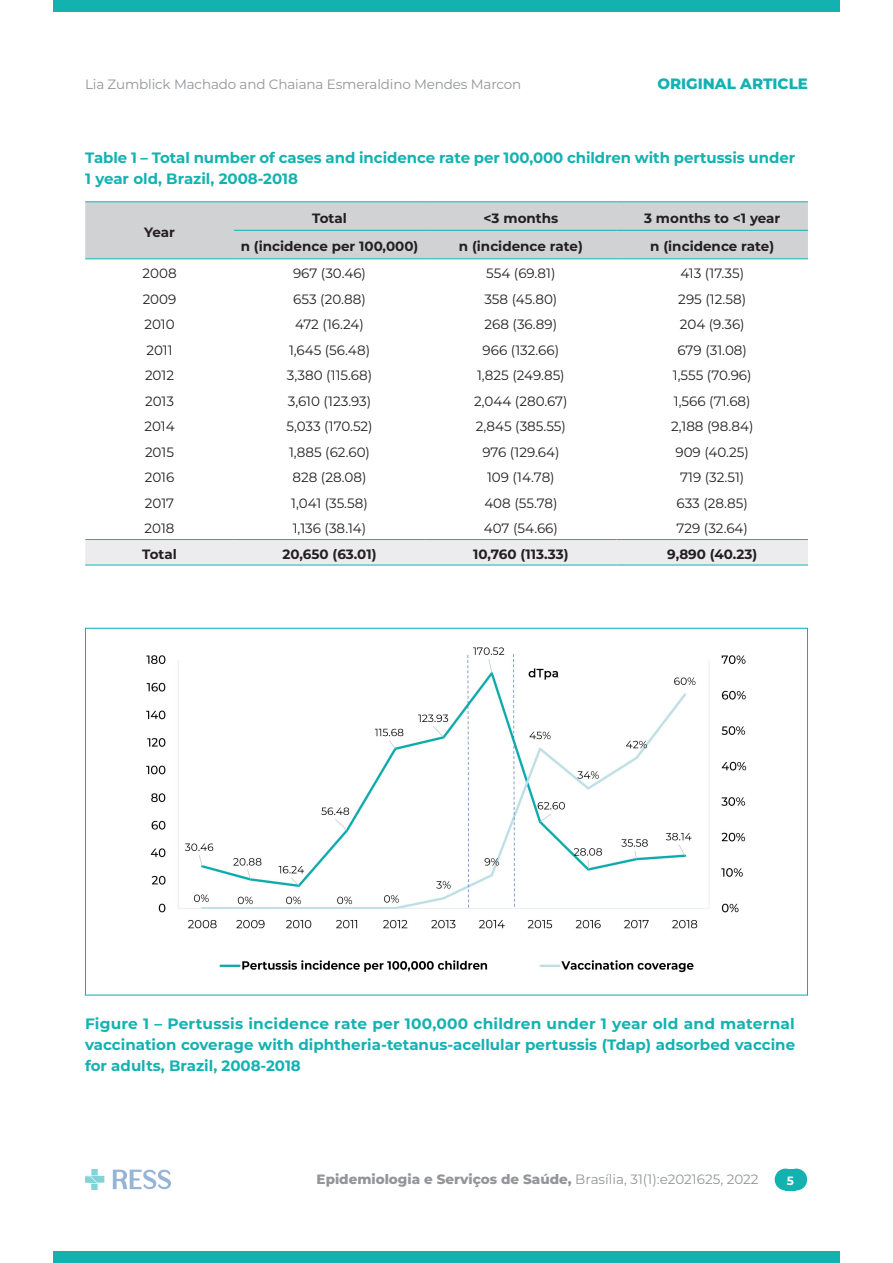
<style>
.page{position:relative;width:893px;height:1263px;background:#fff}
.page>*{position:absolute;margin:0;border:0;box-sizing:border-box;transform-origin:0 0}
.titulo_fig{font:700 15px/21px "Montserrat";color:#13b2b1;text-align:justify}
.titulo_tab{font:700 15px/21px "Montserrat";letter-spacing:-.005em;color:#13b2b1}
.t1{font:800 15px "Montserrat";color:#13b2b1}
.texto_tab_cen{font:13.5px "Montserrat";color:#231f20}
.texto_tab_cen-2{font:700 13.5px "Montserrat";color:#231f20}
.t2{font:800 13.5px "Montserrat";color:#939598}
.t3{font:13.5px "Montserrat";letter-spacing:-.01em;color:#939598}
.t4{font:700 12px "Montserrat";color:#fff}
.s1{font-weight:400}
</style>
<div class="page">
<div style="left:53px;top:1251px;width:787px;height:12px;background:#13b2b1"></div>
<div style="left:53px;top:0;width:787px;height:11px;background:#13b2b1"></div>
<img style="left:85px;top:1170px;width:85px;height:19px">
<div style="left:775px;top:1168px;width:21px;height:22px;background:#13b2b1;border-radius:50%"></div>
<div style="left:785px;top:1168px;width:22px;height:22px;background:#13b2b1;border-radius:50%"></div>
<div style="left:785px;top:1168px;width:11px;height:22px;background:#13b2b1"></div>
<div style="left:85px;top:202px;width:723px;height:56px;background:#d1d2d4"></div>
<div style="left:85px;top:540px;width:723px;height:25px;background:#ececee"></div>
<hr style="left:85px;top:539px;width:149px;height:1px;background:#13b2b1">
<hr style="left:234px;top:539px;width:191px;height:1px;background:#13b2b1">
<hr style="left:425px;top:539px;width:192px;height:1px;background:#13b2b1">
<hr style="left:617px;top:539px;width:191px;height:1px;background:#13b2b1">
<hr style="left:85px;top:565px;width:149px;height:1px;background:#13b2b1">
<hr style="left:234px;top:565px;width:191px;height:1px;background:#13b2b1">
<hr style="left:425px;top:565px;width:192px;height:1px;background:#13b2b1">
<hr style="left:617px;top:565px;width:191px;height:1px;background:#13b2b1">
<hr style="left:85px;top:258px;width:149px;height:1px;background:#13b2b1">
<hr style="left:234px;top:258px;width:191px;height:1px;background:#13b2b1">
<hr style="left:425px;top:258px;width:192px;height:1px;background:#13b2b1">
<hr style="left:617px;top:258px;width:191px;height:1px;background:#13b2b1">
<hr style="left:85px;top:201px;width:149px;height:1px;background:#13b2b1">
<hr style="left:234px;top:201px;width:191px;height:1px;background:#13b2b1">
<hr style="left:425px;top:201px;width:192px;height:1px;background:#13b2b1">
<hr style="left:617px;top:201px;width:191px;height:1px;background:#13b2b1">
<hr style="left:234px;top:230px;width:191px;height:1px;background:#13b2b1">
<hr style="left:425px;top:230px;width:192px;height:1px;background:#13b2b1">
<hr style="left:617px;top:230px;width:191px;height:1px;background:#13b2b1">
<img style="left:146px;top:647px;width:601px;height:326px">
<p class="t3" style="left:85px;top:75px;width:438px">Lia Zumblick Machado and Chaiana Esmeraldino Mendes Marcon</p>
<p class="t1" style="left:657px;top:73px;width:152px">ORIGINAL ARTICLE</p>
<p class="titulo_tab" style="left:85px;top:147px;width:711px">Table 1 – Total number of cases and incidence rate per 100,000 children with pertussis under<br>1 year old, Brazil, 2008-2018</p>
<p class="texto_tab_cen-2" style="left:144px;top:222px;width:32px">Year</p>
<p class="texto_tab_cen-2" style="left:312px;top:208px;width:36px">Total</p>
<p class="texto_tab_cen-2" style="left:484px;top:208px;width:76px">&lt;3 months</p>
<p class="texto_tab_cen-2" style="left:644px;top:208px;width:138px">3 months to &lt;1 year</p>
<p class="texto_tab_cen-2" style="left:241px;top:237px;width:179px">n (incidence per 100,000)</p>
<p class="texto_tab_cen-2" style="left:459px;top:237px;width:126px">n (incidence rate)</p>
<p class="texto_tab_cen-2" style="left:650px;top:237px;width:126px">n (incidence rate)</p>
<p class="texto_tab_cen" style="left:143px;top:264px;width:36px">2008</p>
<p class="texto_tab_cen" style="left:293px;top:264px;width:74px">967 (30.46)</p>
<p class="texto_tab_cen" style="left:486px;top:264px;width:71px">554 (69.81)</p>
<p class="texto_tab_cen" style="left:680px;top:264px;width:65px">413 (17.35)</p>
<p class="texto_tab_cen" style="left:143px;top:290px;width:35px">2009</p>
<p class="texto_tab_cen" style="left:293px;top:290px;width:74px">653 (20.88)</p>
<p class="texto_tab_cen" style="left:484px;top:290px;width:74px">358 (45.80)</p>
<p class="texto_tab_cen" style="left:678px;top:290px;width:69px">295 (12.58)</p>
<p class="texto_tab_cen" style="left:144px;top:315px;width:32px">2010</p>
<p class="texto_tab_cen" style="left:295px;top:315px;width:70px">472 (16.24)</p>
<p class="texto_tab_cen" style="left:485px;top:315px;width:74px">268 (36.89)</p>
<p class="texto_tab_cen" style="left:680px;top:315px;width:66px">204 (9.36)</p>
<p class="texto_tab_cen" style="left:146px;top:341px;width:28px">2011</p>
<p class="texto_tab_cen" style="left:289px;top:341px;width:83px">1,645 (56.48)</p>
<p class="texto_tab_cen" style="left:483px;top:341px;width:78px">966 (132.66)</p>
<p class="texto_tab_cen" style="left:677px;top:341px;width:71px">679 (31.08)</p>
<p class="texto_tab_cen" style="left:145px;top:366px;width:31px">2012</p>
<p class="texto_tab_cen" style="left:287px;top:366px;width:87px">3,380 (115.68)</p>
<p class="texto_tab_cen" style="left:477px;top:366px;width:89px">1,825 (249.85)</p>
<p class="texto_tab_cen" style="left:673px;top:366px;width:80px">1,555 (70.96)</p>
<p class="texto_tab_cen" style="left:145px;top:392px;width:31px">2013</p>
<p class="texto_tab_cen" style="left:288px;top:392px;width:85px">3,610 (123.93)</p>
<p class="texto_tab_cen" style="left:474px;top:392px;width:95px">2,044 (280.67)</p>
<p class="texto_tab_cen" style="left:674px;top:392px;width:78px">1,566 (71.68)</p>
<p class="texto_tab_cen" style="left:144px;top:417px;width:32px">2014</p>
<p class="texto_tab_cen" style="left:286px;top:417px;width:88px">5,033 (170.52)</p>
<p class="texto_tab_cen" style="left:476px;top:417px;width:92px">2,845 (385.55)</p>
<p class="texto_tab_cen" style="left:671px;top:417px;width:84px">2,188 (98.84)</p>
<p class="texto_tab_cen" style="left:145px;top:443px;width:31px">2015</p>
<p class="texto_tab_cen" style="left:289px;top:443px;width:83px">1,885 (62.60)</p>
<p class="texto_tab_cen" style="left:482px;top:443px;width:79px">976 (129.64)</p>
<p class="texto_tab_cen" style="left:675px;top:443px;width:75px">909 (40.25)</p>
<p class="texto_tab_cen" style="left:145px;top:468px;width:31px">2016</p>
<p class="texto_tab_cen" style="left:293px;top:468px;width:75px">828 (28.08)</p>
<p class="texto_tab_cen" style="left:487px;top:468px;width:69px">109 (14.78)</p>
<p class="texto_tab_cen" style="left:680px;top:468px;width:66px">719 (32.51)</p>
<p class="texto_tab_cen" style="left:145px;top:494px;width:31px">2017</p>
<p class="texto_tab_cen" style="left:291px;top:494px;width:78px">1,041 (35.58)</p>
<p class="texto_tab_cen" style="left:484px;top:494px;width:75px">408 (55.78)</p>
<p class="texto_tab_cen" style="left:676px;top:494px;width:73px">633 (28.85)</p>
<p class="texto_tab_cen" style="left:145px;top:519px;width:32px">2018</p>
<p class="texto_tab_cen" style="left:293px;top:519px;width:75px">1,136 (38.14)</p>
<p class="texto_tab_cen" style="left:484px;top:519px;width:76px">407 (54.66)</p>
<p class="texto_tab_cen" style="left:676px;top:519px;width:73px">729 (32.64)</p>
<p class="texto_tab_cen-2" style="left:142px;top:544px;width:36px">Total</p>
<p class="texto_tab_cen-2" style="left:283px;top:544px;width:95px">20,650 (63.01)</p>
<p class="texto_tab_cen-2" style="left:473px;top:544px;width:97px">10,760 (113.33)</p>
<p class="texto_tab_cen-2" style="left:667px;top:544px;width:91px">9,890 (40.23)</p>
<p class="titulo_fig" style="left:85px;top:1013px;width:712px">Figure 1 – Pertussis incidence rate per 100,000 children under 1 year old and maternal vaccination coverage with diphtheria-tetanus-acellular pertussis (Tdap) adsorbed vaccine for adults, Brazil, 2008-2018</p>
<p class="t2" style="left:317px;top:1170px;width:443px">Epidemiologia e Serviços de Saúde, <span class="s1">Brasília, 31(1):e2021625, 2022</span></p>
<p class="t4" style="left:787px;top:1172px;width:9px">5</p>
</div>
